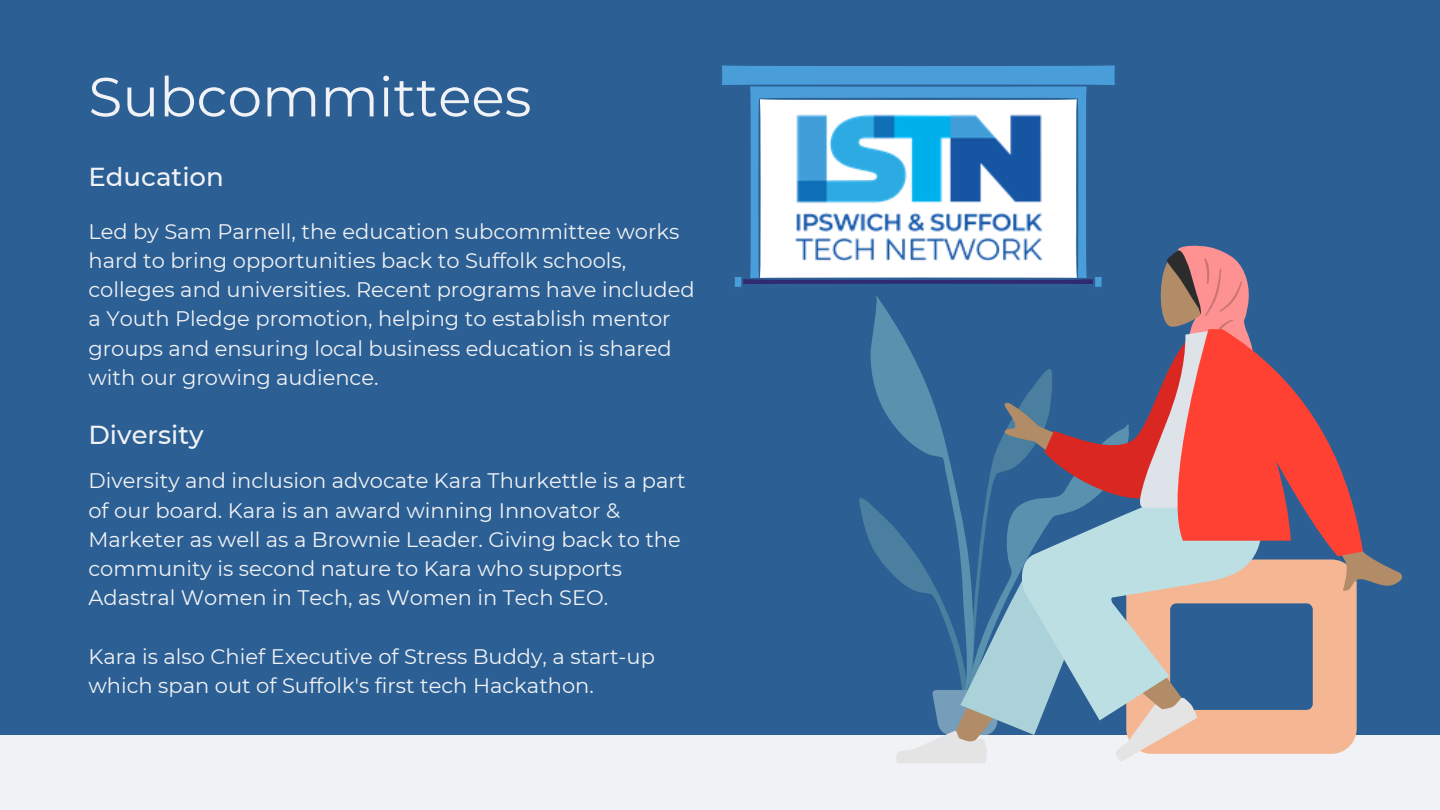
<style>
.page{position:relative;width:1440px;height:810px;background:#f0f2f6}
.page>*{position:absolute;margin:0;border:0;box-sizing:border-box;transform-origin:0 0}
.t1{font:55px "Montserrat";color:#f0f2f6}
.t2{font:500 26px "Montserrat";color:#f0f2f6}
.t3{font:21px/29.2px "Montserrat";color:#f0f2f6}
</style>
<div class="page">
<div style="left:0;top:0;width:1440px;height:735px;background:#2c5f93"></div>
<svg style="left:1363px;top:551px;width:39px;height:35px"></svg>
<svg style="left:859px;top:245px;width:504px;height:518px"></svg>
<svg style="left:722px;top:65px;width:395px;height:224px"></svg>
<img style="left:771px;top:103px;width:294px;height:166px">
<h1 class="t1" style="left:88px;top:63px;width:445px">Subcommittees</h1>
<p class="t2" style="left:88px;top:160px;width:137px">Education</p>
<p class="t3" style="left:88px;top:217px;width:608px">Led by Sam Parnell, the education subcommittee works hard to bring opportunities back to Suffolk schools, colleges and universities. Recent programs have included a Youth Pledge promotion, helping to establish mentor groups and ensuring local business education is shared with our growing audience.</p>
<p class="t2" style="left:88px;top:419px;width:117px">Diversity</p>
<p class="t3" style="left:88px;top:466px;width:599px">Diversity and inclusion advocate Kara Thurkettle is a part of our board. Kara is an award winning Innovator &amp; Marketer as well as a Brownie Leader. Giving back to the community is second nature to Kara who supports Adastral Women in Tech, as Women in Tech SEO.</p>
<p class="t3" style="left:88px;top:642px;width:568px">Kara is also Chief Executive of Stress Buddy, a start-up which span out of Suffolk's first tech Hackathon.</p>
</div>
